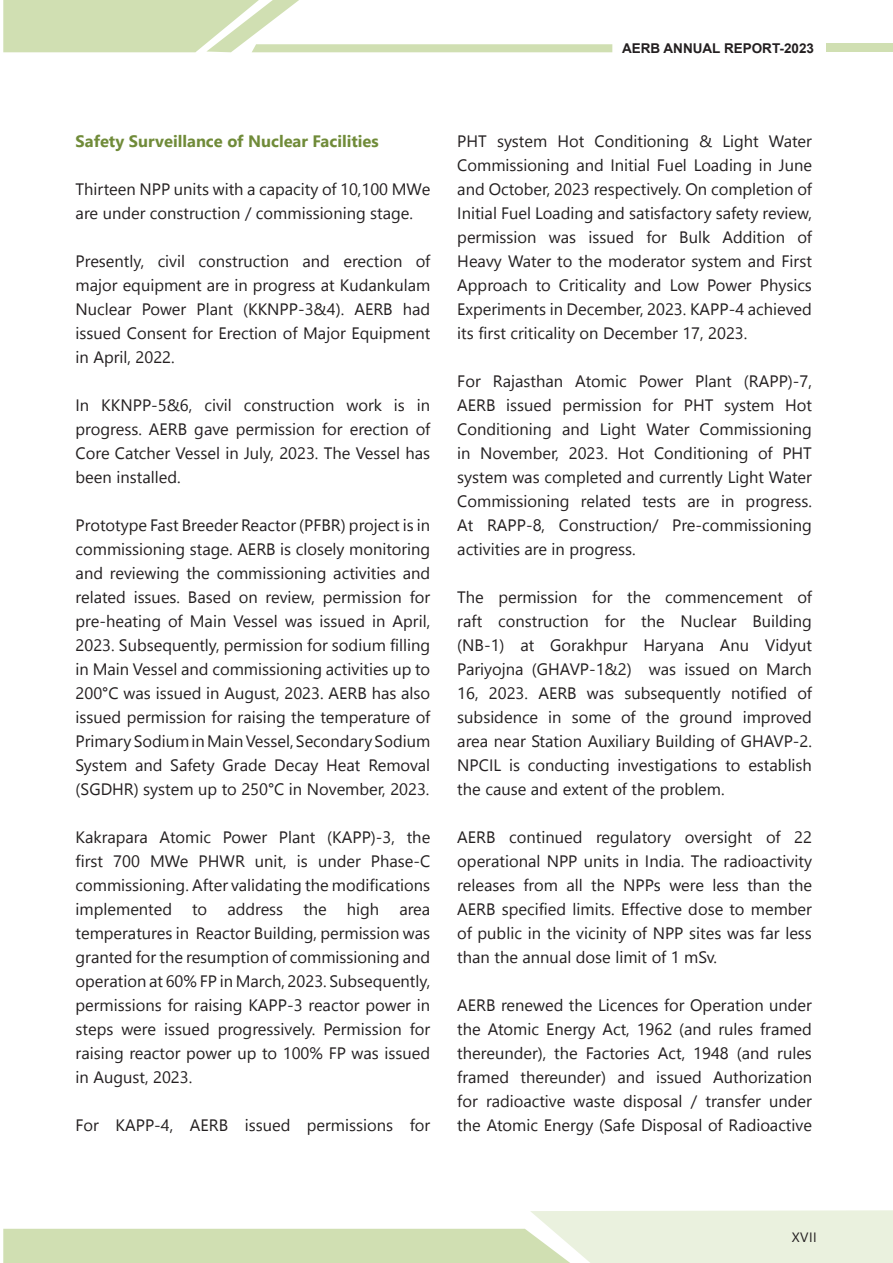
<style>
.page{position:relative;width:893px;height:1263px;background:#fff}
.page>*{position:absolute;margin:0;border:0;box-sizing:border-box;transform-origin:0 0}
.Body_Text_11{font:16.5px/24px "Nirmala UI";color:#231f20;text-align:justify}
.Exeutive_Summary{font:700 16.5px "Nirmala UI";color:#708b39}
.t1{font:700 13.5px "Arial";color:#231f20}
.t2{font:13.5px "Nirmala UI";color:#231f20}
</style>
<div class="page">
<svg style="left:3px;top:1210px;width:890px;height:53px"></svg>
<div style="left:826px;top:44px;width:67px;height:8px;background:#d0dfb2"></div>
<svg style="left:3px;top:0;width:609px;height:52px"></svg>
<p class="t1" style="left:622px;top:39px;width:194px">AERB ANNUAL REPORT-2023</p>
<p class="Exeutive_Summary" style="left:76px;top:128px;width:305px">Safety Surveillance of Nuclear Facilities</p>
<p class="Body_Text_11" style="left:76px;top:176px;width:356px">Thirteen NPP units with a capacity of 10,100 MWe are under construction / commissioning stage.</p>
<p class="Body_Text_11" style="left:76px;top:248px;width:356px">Presently, civil construction and erection of major equipment are in progress at Kudankulam Nuclear Power Plant (KKNPP-3&amp;4). AERB had issued Consent for Erection of Major Equipment in April, 2022.</p>
<p class="Body_Text_11" style="left:76px;top:392px;width:356px">In KKNPP-5&amp;6, civil construction work is in progress. AERB gave permission for erection of Core Catcher Vessel in July, 2023. The Vessel has been installed.</p>
<p class="Body_Text_11" style="left:76px;top:512px;width:356px">Prototype Fast Breeder Reactor (PFBR) project is in commissioning stage. AERB is closely monitoring and reviewing the commissioning activities and related issues. Based on review, permission for pre-heating of Main Vessel was issued in April, 2023. Subsequently, permission for sodium filling in Main Vessel and commissioning activities up to 200°C was issued in August, 2023. AERB has also issued permission for raising the temperature of Primary Sodium in Main Vessel, Secondary Sodium System and Safety Grade Decay Heat Removal (SGDHR) system up to 250°C in November, 2023.</p>
<p class="Body_Text_11" style="left:76px;top:824px;width:356px">Kakrapara Atomic Power Plant (KAPP)-3, the first 700 MWe PHWR unit, is under Phase-C commissioning. After validating the modifications implemented to address the high area temperatures in Reactor Building, permission was granted for the resumption of commissioning and operation at 60% FP in March, 2023. Subsequently, permissions for raising KAPP-3 reactor power in steps were issued progressively. Permission for raising reactor power up to 100% FP was issued in August, 2023.</p>
<p class="Body_Text_11" style="left:76px;top:1112px;width:356px">For KAPP-4, AERB issued permissions for</p>
<p class="Body_Text_11" style="left:457px;top:128px;width:356px">PHT system Hot Conditioning &amp; Light Water Commissioning and Initial Fuel Loading in June and October, 2023 respectively. On completion of Initial Fuel Loading and satisfactory safety review, permission was issued for Bulk Addition of Heavy Water to the moderator system and First Approach to Criticality and Low Power Physics Experiments in December, 2023. KAPP-4 achieved its first criticality on December 17, 2023.</p>
<p class="Body_Text_11" style="left:457px;top:368px;width:356px">For Rajasthan Atomic Power Plant (RAPP)-7, AERB issued permission for PHT system Hot Conditioning and Light Water Commissioning in November, 2023. Hot Conditioning of PHT system was completed and currently Light Water Commissioning related tests are in progress.<br>At RAPP-8, Construction/ Pre-commissioning activities are in progress.</p>
<p class="Body_Text_11" style="left:457px;top:584px;width:356px">The permission for the commencement of raft construction for the Nuclear Building (NB-1) at Gorakhpur Haryana Anu Vidyut Pariyojna (GHAVP-1&amp;2) was issued on March 16, 2023. AERB was subsequently notified of subsidence in some of the ground improved area near Station Auxiliary Building of GHAVP-2.<br>NPCIL is conducting investigations to establish the cause and extent of the problem.</p>
<p class="Body_Text_11" style="left:457px;top:824px;width:356px">AERB continued regulatory oversight of 22 operational NPP units in India. The radioactivity releases from all the NPPs were less than the AERB specified limits. Effective dose to member of public in the vicinity of NPP sites was far less than the annual dose limit of 1 mSv.</p>
<p class="Body_Text_11" style="left:457px;top:992px;width:356px">AERB renewed the Licences for Operation under the Atomic Energy Act, 1962 (and rules framed thereunder), the Factories Act, 1948 (and rules framed thereunder) and issued Authorization for radioactive waste disposal / transfer under the Atomic Energy (Safe Disposal of Radioactive</p>
<p class="t2" style="left:792px;top:1226px;width:26px">XVII</p>
</div>
